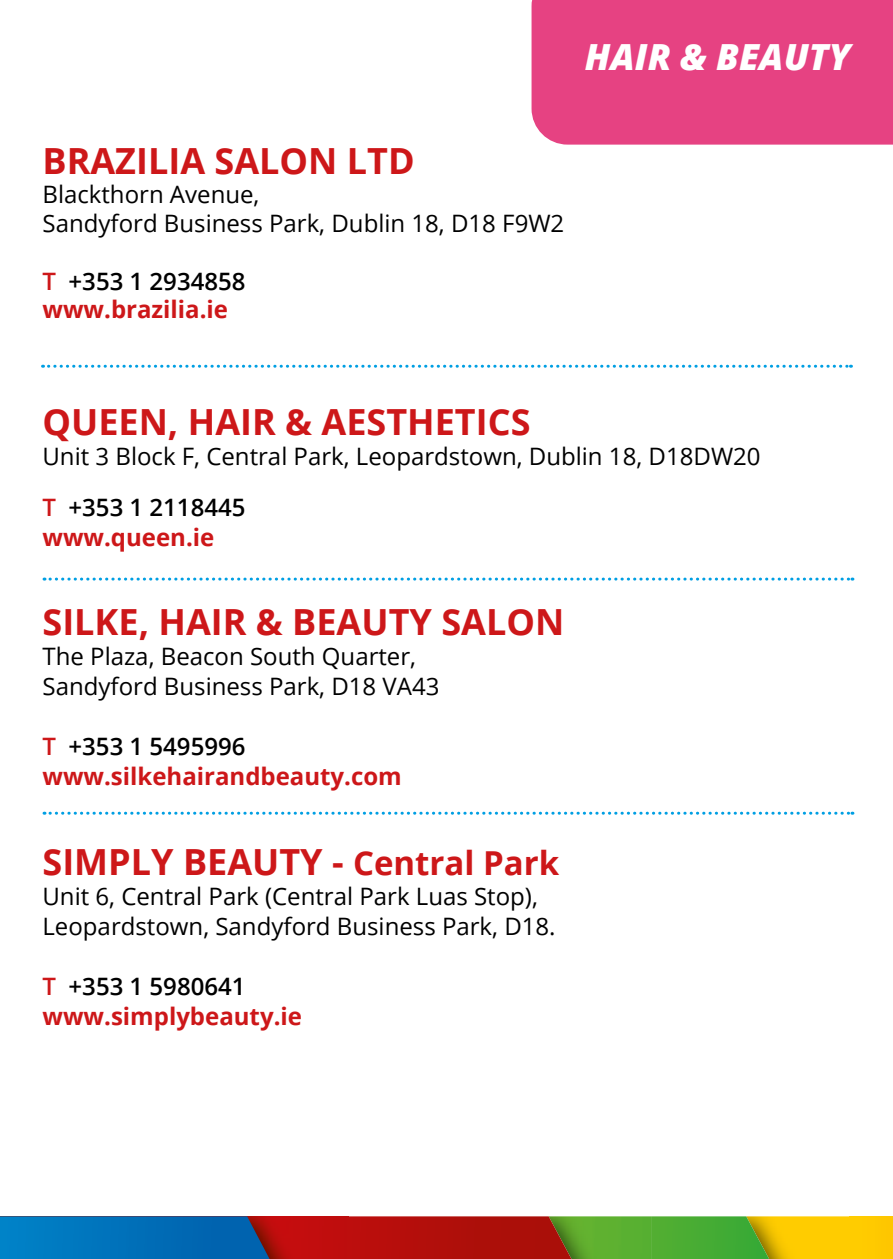
<style>
.page{position:relative;width:893px;height:1259px;background:#fff}
.page>*{position:absolute;margin:0;border:0;box-sizing:border-box;transform-origin:0 0}
.t1{font:700 36px "Open Sans";color:#cd1719}
.t2{font:italic 800 36px "Open Sans";color:#fff}
.t3{font:24px/30px "Open Sans";color:#000}
.t4{font:700 24px/30px "Open Sans";color:#cd1719}
.s1{font-weight:600}
.s2{font-weight:600;color:#000}
.s3{font-weight:600;color:#cd1719}
.s4{font-size:33px}
</style>
<div class="page">
<div style="left:849px;top:1216px;width:44px;height:43px;background:#ffca00"></div>
<img style="left:769px;top:1216px;width:80px;height:43px">
<svg style="left:651px;top:1216px;width:118px;height:43px;background:#53ab31"></svg>
<img style="left:571px;top:1216px;width:80px;height:43px">
<svg style="left:349px;top:1216px;width:222px;height:43px;background:#ad160d"></svg>
<img style="left:270px;top:1216px;width:79px;height:43px">
<svg style="left:0;top:1216px;width:270px;height:43px;background:#076bb0"></svg>
<div style="left:531px;top:0;width:362px;height:145px;background:#e64282"></div>
<svg style="left:43px;top:365px;width:808px;height:3px"></svg>
<svg style="left:44px;top:577px;width:809px;height:3px"></svg>
<svg style="left:44px;top:811px;width:809px;height:3px"></svg>
<h1 class="t2" style="left:585px;top:30px;width:267px">HAIR &amp; BEAUTY</h1>
<h1 class="t1" style="left:43px;top:136px;width:374px">BRAZILIA SALON LTD</h1>
<p class="t3" style="left:43px;top:179px;width:523px;line-height:28.8px">Blackthorn Avenue,<br>Sandyford Business Park, Dublin 18, D18 F9W2</p>
<p class="t4" style="left:43px;top:266px;width:204px;line-height:28.8px"><span class="s1">T</span> <span class="s2">+353 1 2934858 </span>www.brazilia.ie</p>
<h1 class="t1" style="left:43px;top:396px;width:489px">QUEEN, HAIR &amp; AESTHETICS</h1>
<p class="t3" style="left:43px;top:430px;width:720px;line-height:51px">Unit 3 Block F, Central Park, Leopardstown, Dublin 18, D18DW20<br><span class="s3">T</span> <span class="s1">+353 1 2118445</span></p>
<p class="t4" style="left:43px;top:521px;width:173px">www.queen.ie</p>
<h1 class="t1" style="left:43px;top:596px;width:523px">SILKE, HAIR &amp; BEAUTY SALON</h1>
<p class="t3" style="left:43px;top:640px;width:399px">The Plaza, Beacon South Quarter,<br>Sandyford Business Park, D18 VA43</p>
<p class="t4" style="left:43px;top:730px;width:361px"><span class="s1">T</span> <span class="s2">+353 1 5495996 </span>www.silkehairandbeauty.com</p>
<h1 class="t1" style="left:43px;top:836px;width:518px">SIMPLY BEAUTY - <span class="s4">Central Park</span></h1>
<p class="t3" style="left:43px;top:880px;width:515px">Unit 6, Central Park (Central Park Luas Stop),<br>Leopardstown, Sandyford Business Park, D18.</p>
<p class="t4" style="left:43px;top:970px;width:261px"><span class="s1">T</span> <span class="s2">+353 1 5980641 </span>www.simplybeauty.ie</p>
</div>
